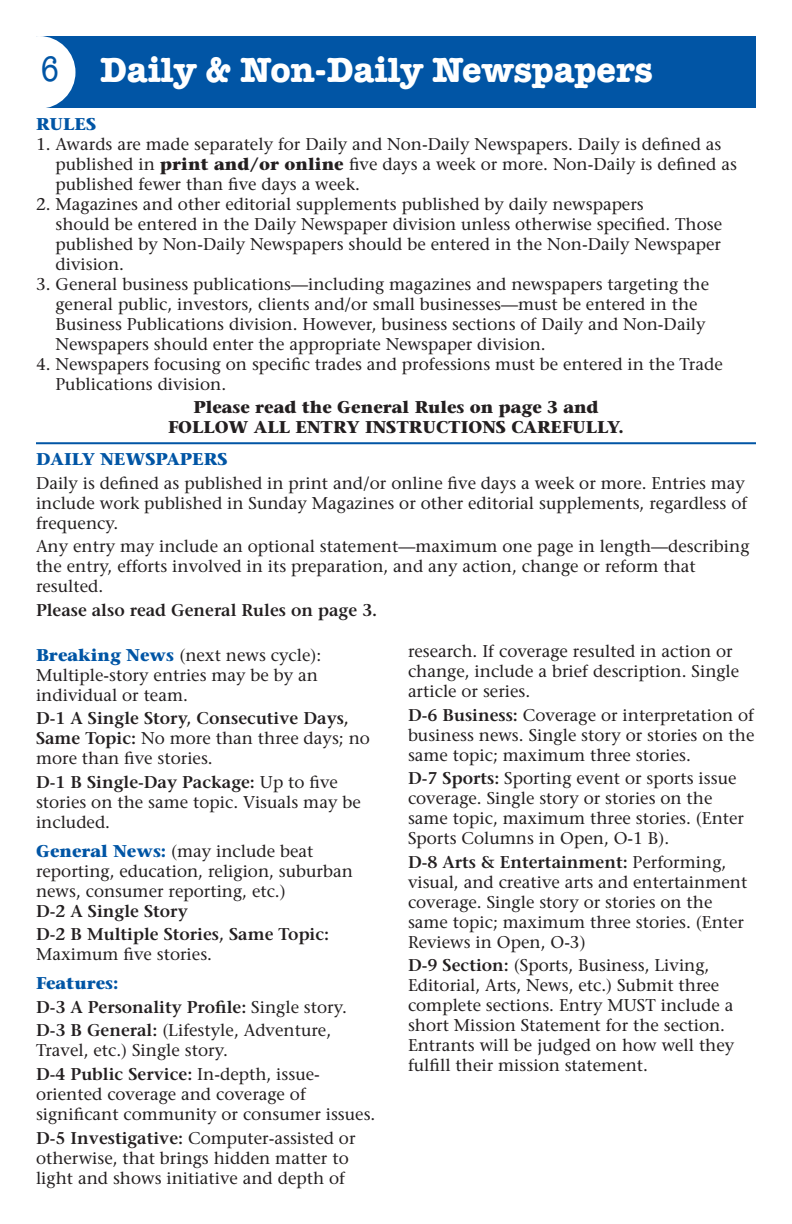
<style>
.page{position:relative;width:792px;height:1224px;background:#fff}
.page>*{position:absolute;margin:0;border:0;box-sizing:border-box;transform-origin:0 0}
.t1{font:700 36px "American Typewriter";color:#fff}
.t2{font:condensed 36px "American Typewriter";color:#0155a5}
.t3{font:17px/20px "Stone Serif";color:#231f20}
.t4{font:600 17px/23.6px "Stone Serif";color:#231f20}
.t5{font:700 17px/20px "Stone Serif";color:#231f20;text-align:center}
.t6{font:700 17px "Stone Serif";color:#0155a5}
.s1{font-stretch:condensed}
.s2{font-weight:700}
.s3{font-weight:700;color:#0155a5}
.s4{font-weight:400}
.s5{font-weight:600}
</style>
<div class="page">
<div style="left:36px;top:36px;width:720px;height:72px;background:#0155a5"></div>
<div style="left:4px;top:37px;width:70px;height:71px;background:#fff;border-radius:50%"></div>
<div style="left:3px;top:36px;width:73px;height:73px;border:2px solid #fff;border-radius:50%"></div>
<hr style="left:36px;top:442px;width:720px;height:2px;background:#0155a5">
<h1 class="t1" style="left:100px;top:39px;width:554px">Daily <span class="s1">&amp;</span> Non-Daily Newspapers</h1>
<h1 class="t2" style="left:40px;top:49px;width:20px">6</h1>
<p class="t6" style="left:36px;top:113px;width:62px">RULES</p>
<p class="t3" style="left:56px;top:134px;width:683px;text-indent:-20px">1. Awards are made separately for Daily and Non-Daily Newspapers. Daily is defined as published in <span class="s2">print and/or online</span> five days a week or more. Non-Daily is defined as published fewer than five days a week.</p>
<p class="t3" style="left:56px;top:194px;width:668px;text-indent:-20px">2. Magazines and other editorial supplements published by daily newspapers<br>should be entered in the Daily Newspaper division unless otherwise specified. Those published by Non-Daily Newspapers should be entered in the Non-Daily Newspaper division.</p>
<p class="t3" style="left:56px;top:274px;width:655px;text-indent:-20px">3. General business publications—including magazines and newspapers targeting the general public, investors, clients and/or small businesses—must be entered in the Business Publications division. However, business sections of Daily and Non-Daily Newspapers should enter the appropriate Newspaper division.</p>
<p class="t3" style="left:56px;top:354px;width:669px;text-indent:-20px">4. Newspapers focusing on specific trades and professions must be entered in the Trade<br>Publications division.</p>
<p class="t5" style="left:168px;top:397px;width:457px">Please read the General Rules on page 3 and<br>FOLLOW ALL ENTRY INSTRUCTIONS CAREFULLY.</p>
<p class="t6" style="left:36px;top:448px;width:193px">DAILY NEWSPAPERS</p>
<p class="t3" style="left:36px;top:473px;width:713px">Daily is defined as published in print and/or online five days a week or more. Entries may include work published in Sunday Magazines or other editorial supplements, regardless of frequency.</p>
<p class="t3" style="left:36px;top:536px;width:715px">Any entry may include an optional statement—maximum one page in length—describing the entry, efforts involved in its preparation, and any action, change or reform that resulted.</p>
<p class="t4" style="left:36px;top:598px;width:343px">Please also read General Rules on page 3.</p>
<p class="t3" style="left:36px;top:645px;width:287px"><span class="s3">Breaking News</span> (next news cycle):<br>Multiple-story entries may be by an individual or team.</p>
<p class="t4" style="left:36px;top:708px;width:335px;line-height:20px">D-1 A Single Story, Consecutive Days,<br>Same Topic: <span class="s4">No more than three days; no more than five stories.</span></p>
<p class="t3" style="left:36px;top:772px;width:326px"><span class="s5">D-1 B Single-Day Package:</span> Up to five stories on the same topic. Visuals may be included.</p>
<p class="t3" style="left:36px;top:841px;width:318px"><span class="s3">General News:</span> (may include beat reporting, education, religion, suburban news, consumer reporting, etc.)</p>
<p class="t4" style="left:36px;top:899px;width:295px">D-2 A Single Story<br>D-2 B Multiple Stories, Same Topic:</p>
<p class="t3" style="left:36px;top:944px;width:178px">Maximum five stories.</p>
<p class="t4" style="left:36px;top:972px;width:313px"><span class="s3">Features:<br></span>D-3 A Personality Profile: <span class="s4">Single story.<br></span>D-3 B General: <span class="s4">(Lifestyle, Adventure,</span></p>
<p class="t3" style="left:36px;top:1039px;width:285px;line-height:23.6px">Travel, etc.) Single story.<br><span class="s5">D-4 Public Service:</span> In-depth, issue-</p>
<p class="t3" style="left:36px;top:1084px;width:341px">oriented coverage and coverage of significant community or consumer issues.</p>
<p class="t3" style="left:36px;top:1128px;width:321px"><span class="s5">D-5 Investigative:</span> Computer-assisted or otherwise, that brings hidden matter to light and shows initiative and depth of</p>
<p class="t3" style="left:408px;top:641px;width:333px">research. If coverage resulted in action or change, include a brief description. Single article or series.</p>
<p class="t3" style="left:408px;top:705px;width:348px;text-align:justify"><span class="s5">D-6 Business:</span> Coverage or interpretation of business news. Single story or stories on the same topic; maximum three stories.</p>
<p class="t3" style="left:408px;top:768px;width:338px"><span class="s5">D-7 Sports:</span> Sporting event or sports issue coverage. Single story or stories on the same topic, maximum three stories. (Enter Sports Columns in Open, O-1 B).</p>
<p class="t3" style="left:408px;top:852px;width:341px"><span class="s5">D-8 Arts &amp; Entertainment:</span> Performing, visual, and creative arts and entertainment coverage. Single story or stories on the same topic; maximum three stories. (Enter Reviews in Open, O-3)</p>
<p class="t3" style="left:408px;top:956px;width:328px"><span class="s5">D-9 Section:</span> (Sports, Business, Living, Editorial, Arts, News, etc.) Submit three complete sections. Entry MUST include a short Mission Statement for the section.<br>Entrants will be judged on how well they fulfill their mission statement.</p>
</div>
